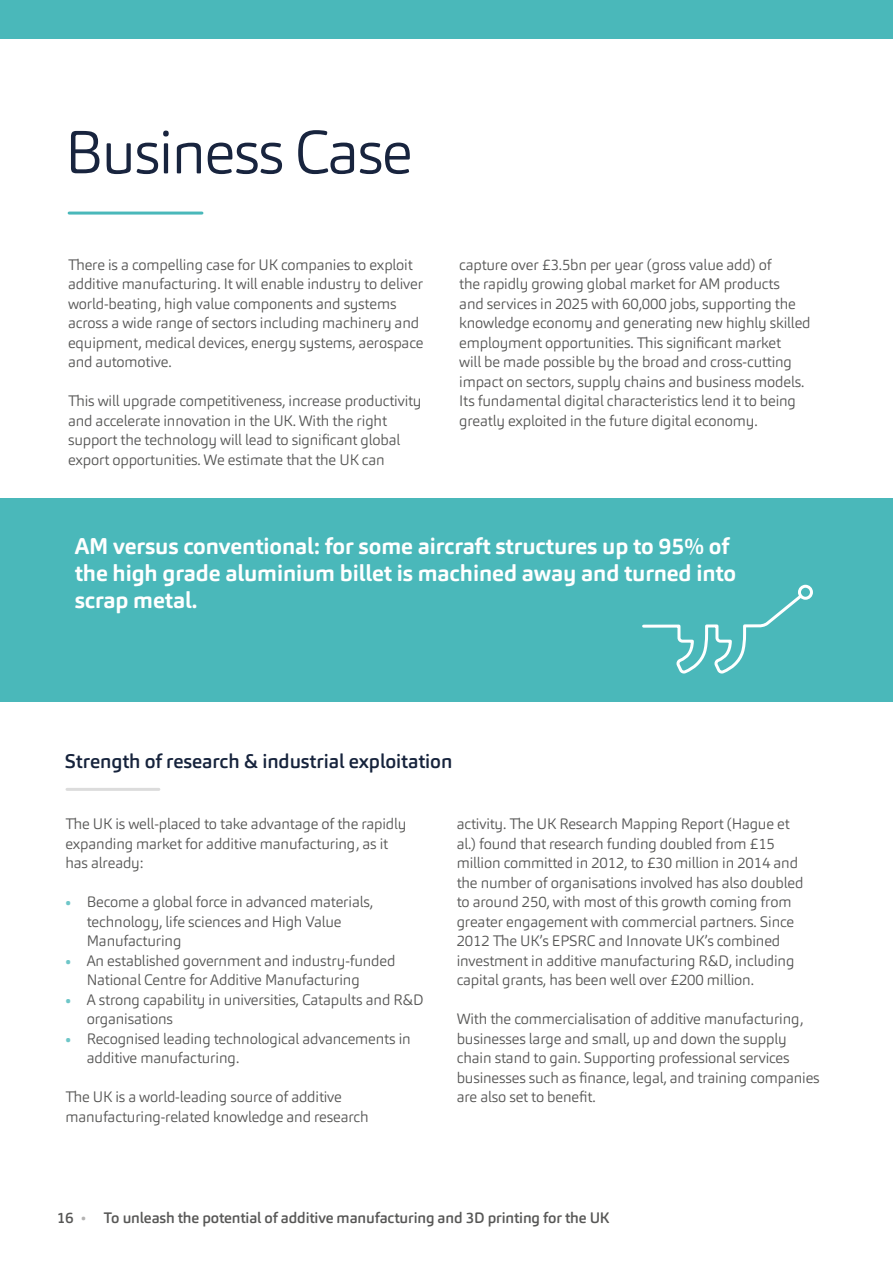
<style>
.page{position:relative;width:893px;height:1263px;background:#fff}
.page>*{position:absolute;margin:0;border:0;box-sizing:border-box;transform-origin:0 0}
.t1{font:300 60px "Carnas";letter-spacing:-.025em;color:#18243e}
.t2{font:700 22.5px/27px "Carnas";letter-spacing:-.005em;color:#fff}
.t3{font:500 19.5px "Carnas";letter-spacing:-.005em;color:#16233c}
.t4{font:300 15px/19.5px "Carnas";letter-spacing:-.01em;color:#575756}
.t5{font:500 15px "Carnas";letter-spacing:-.01em;color:#575756}
.s1{font-weight:700;color:#6ec6c8}
.s2{font-size:13.5px;color:#b3b2b2}
</style>
<div class="page">
<hr style="left:69px;top:212px;width:133px;height:3px;background:#4ab8ba">
<div style="left:0;top:0;width:893px;height:38px;background:#4ab8ba"></div>
<hr style="left:67px;top:788px;width:92px;height:3px;background:#dcdcdc">
<div style="left:0;top:498px;width:893px;height:204px;background:#4ab8ba"></div>
<svg style="left:642px;top:595px;width:161px;height:79px"></svg>
<div style="left:798px;top:585px;width:15px;height:15px;border:3px solid #fff;border-radius:50%"></div>
<h1 class="t1" style="left:65px;top:114px;width:349px">Business Case</h1>
<p class="t4" style="left:68px;top:254px;width:357px">There is a compelling case for UK companies to exploit additive manufacturing. It will enable industry to deliver world-beating, high value components and systems across a wide range of sectors including machinery and equipment, medical devices, energy systems, aerospace and automotive.</p>
<p class="t4" style="left:68px;top:391px;width:355px">This will upgrade competitiveness, increase productivity and accelerate innovation in the UK. With the right support the technology will lead to significant global export opportunities. We estimate that the UK can</p>
<p class="t4" style="left:459px;top:254px;width:353px">capture over £3.5bn per year (gross value add) of<br>the rapidly growing global market for AM products<br>and services in 2025 with 60,000 jobs, supporting the knowledge economy and generating new highly skilled employment opportunities. This significant market<br>will be made possible by the broad and cross-cutting impact on sectors, supply chains and business models.<br>Its fundamental digital characteristics lend it to being greatly exploited in the future digital economy.</p>
<h2 class="t2" style="left:75px;top:533px;width:663px">AM versus conventional: for some aircraft structures up to 95% of the high grade aluminium billet is machined away and turned into scrap metal.</h2>
<h3 class="t3" style="left:65px;top:748px;width:389px">Strength of research &amp; industrial exploitation</h3>
<p class="t4" style="left:65px;top:814px;width:342px">The UK is well-placed to take advantage of the rapidly expanding market for additive manufacturing, as it has already:</p>
<p class="t4" style="left:87px;top:892px;width:288px;text-indent:-21px"><span class="s1">•</span> Become a global force in advanced materials, technology, life sciences and High Value<br>Manufacturing</p>
<p class="t4" style="left:87px;top:951px;width:310px;text-indent:-21px"><span class="s1">•</span> An established government and industry-funded<br>National Centre for Additive Manufacturing</p>
<p class="t4" style="left:87px;top:990px;width:339px;text-indent:-21px"><span class="s1">•</span> A strong capability in universities, Catapults and R&amp;D organisations</p>
<p class="t4" style="left:87px;top:1029px;width:326px;text-indent:-21px"><span class="s1">•</span> Recognised leading technological advancements in additive manufacturing.</p>
<p class="t4" style="left:65px;top:1087px;width:305px">The UK is a world-leading source of additive manufacturing-related knowledge and research</p>
<p class="t4" style="left:457px;top:814px;width:348px">activity. The UK Research Mapping Report (Hague et al.) found that research funding doubled from £15 million committed in 2012, to £30 million in 2014 and the number of organisations involved has also doubled to around 250, with most of this growth coming from greater engagement with commercial partners. Since 2012 The UK’s EPSRC and Innovate UK’s combined investment in additive manufacturing R&amp;D, including capital grants, has been well over £200 million.</p>
<p class="t4" style="left:457px;top:1009px;width:364px">With the commercialisation of additive manufacturing, businesses large and small, up and down the supply chain stand to gain. Supporting professional services businesses such as finance, legal, and training companies are also set to benefit.</p>
<p class="t5" style="left:57px;top:1208px;width:554px">16 <span class="s2">•</span> To unleash the potential of additive manufacturing and 3D printing for the UK</p>
</div>
